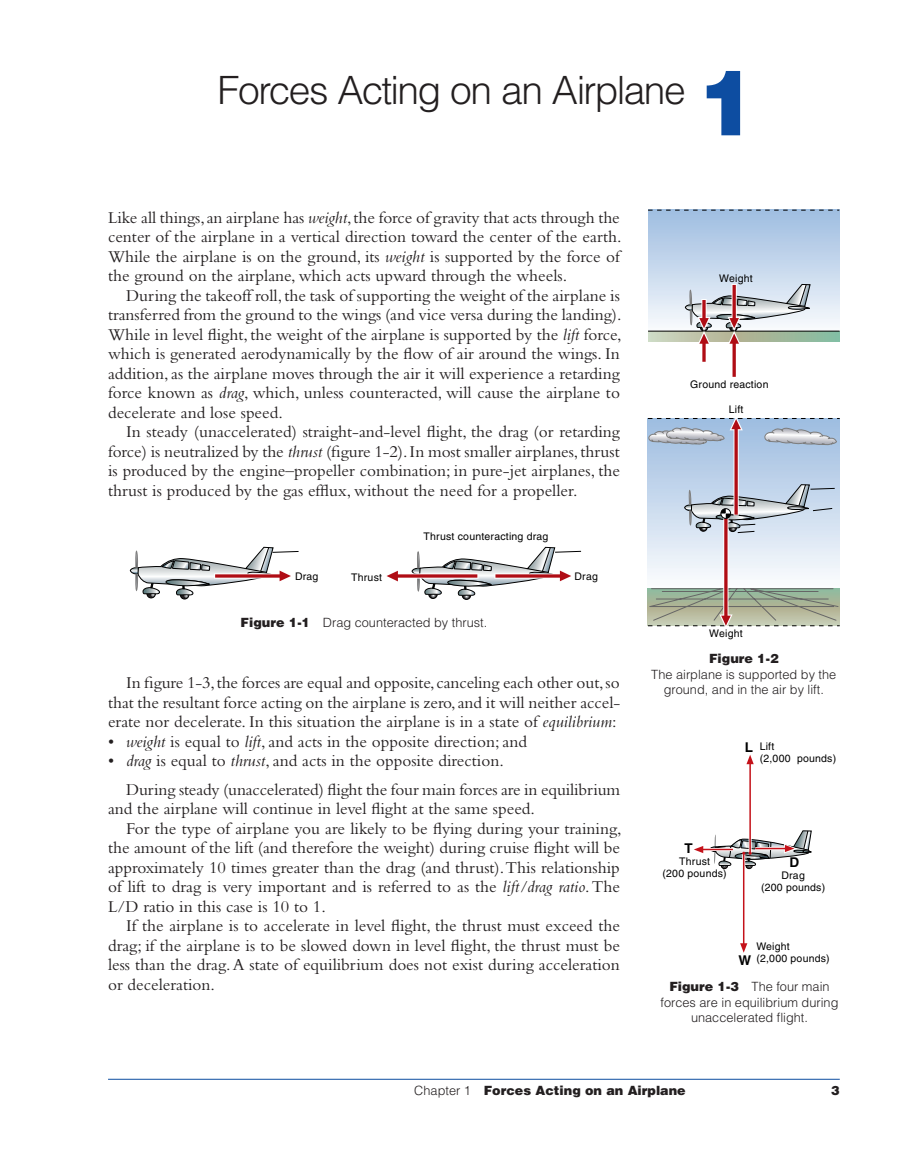
<style>
.page{position:relative;width:905px;height:1161px;background:#fff}
.page>*{position:absolute;margin:0;border:0;box-sizing:border-box;transform-origin:0 0}
.t1{font:900 90px "Helvetica";color:#0d4da1}
.t2{font:300 39px "Helvetica";letter-spacing:-.045em;color:#231f20}
.t3{font:17.25px/19.5px "Bembo";color:#231f20;text-align:justify}
.t4{font:700 13.5px "Helvetica";color:#000}
.t5{font:300 12.75px/15.3px "Helvetica";color:#231f20;text-align:center}
.t6{font:900 12.75px "Helvetica";color:#231f20}
.t7{font:10.5px/12px "Helvetica";letter-spacing:.02em;color:#000;text-align:center}
.s1{font-style:italic}
.s2{font-weight:900}
.s3{font-weight:300}
</style>
<div class="page">
<hr style="left:108px;top:1079px;width:731px;height:1px;background:#0d4da1">
<svg style="left:130px;top:546px;width:451px;height:54px"></svg>
<hr style="left:743px;top:854px;width:1px;height:91px;background:#c4121a">
<svg style="left:740px;top:942px;width:8px;height:11px"></svg>
<hr style="left:749px;top:763px;width:1px;height:90px;background:#c4121a">
<svg style="left:746px;top:755px;width:8px;height:10px"></svg>
<svg style="left:694px;top:830px;width:118px;height:48px"></svg>
<div style="left:648px;top:210px;width:191px;height:121px;background:linear-gradient(to bottom,#9dbce0,#f8fafc)"></div>
<svg style="left:648px;top:332px;width:191px;height:10px"></svg>
<svg style="left:648px;top:210px;width:191px;height:1px"></svg>
<hr style="left:648px;top:331px;width:191px;height:1px;background:#000">
<svg style="left:735px;top:345px;width:1px;height:32px"></svg>
<hr style="left:732px;top:342px;width:3px;height:35px;background:#b00d15">
<svg style="left:705px;top:345px;width:1px;height:17px"></svg>
<hr style="left:702px;top:342px;width:3px;height:20px;background:#b00d15">
<svg style="left:684px;top:263px;width:126px;height:82px"></svg>
<svg style="left:648px;top:445px;width:191px;height:130px;background:#d2e0f0"></svg>
<svg style="left:723px;top:543px;width:5px;height:45px"></svg>
<hr style="left:724px;top:518px;width:3px;height:100px;background:#b00d15">
<svg style="left:648px;top:588px;width:191px;height:39px;background:#a5ac96"></svg>
<svg style="left:733px;top:445px;width:5px;height:17px"></svg>
<hr style="left:734px;top:427px;width:3px;height:88px;background:#b00d15">
<svg style="left:648px;top:418px;width:191px;height:27px;background:#a9b9ce"></svg>
<svg style="left:684px;top:462px;width:151px;height:81px;background:#bec8d8"></svg>
<h2 class="t2" style="left:218px;top:66px;width:469px">Forces Acting on an Airplane</h2>
<h1 class="t1" style="left:698px;top:44px;width:62px">1</h1>
<p class="t3" style="left:108px;top:207px;width:515px">Like all things, an airplane has <span class="s1">weight</span>, the force of gravity that acts through the center of the airplane in a vertical direction toward the center of the earth.<br>While the airplane is on the ground, its <span class="s1">weight</span> is supported by the force of the ground on the airplane, which acts upward through the wheels.</p>
<p class="t3" style="left:108px;top:285px;width:515px;text-indent:18px">During the takeoff roll, the task of supporting the weight of the airplane is transferred from the ground to the wings (and vice versa during the landing).<br>While in level flight, the weight of the airplane is supported by the <span class="s1">lift</span> force, which is generated aerodynamically by the flow of air around the wings. In addition, as the airplane moves through the air it will experience a retarding force known as <span class="s1">drag</span>, which, unless counteracted, will cause the airplane to decelerate and lose speed.</p>
<p class="t3" style="left:108px;top:422px;width:513px;text-indent:18px">In steady (unaccelerated) straight-and-level flight, the drag (or retarding force) is neutralized by the <span class="s1">thrust</span> (figure 1-2). In most smaller airplanes, thrust is produced by the engine–propeller combination; in pure-jet airplanes, the thrust is produced by the gas efflux, without the need for a propeller.</p>
<p class="t7" style="left:423px;top:530px;width:126px">Thrust counteracting drag</p>
<p class="t7" style="left:295px;top:570px;width:25px">Drag</p>
<p class="t7" style="left:351px;top:571px;width:32px">Thrust</p>
<p class="t7" style="left:574px;top:571px;width:25px">Drag</p>
<p class="t5" style="left:241px;top:614px;width:245px"><span class="s2">Figure 1-1</span> Drag counteracted by thrust.</p>
<p class="t3" style="left:108px;top:673px;width:513px;text-indent:18px">In figure 1-3, the forces are equal and opposite, canceling each other out, so that the resultant force acting on the airplane is zero, and it will neither accel&shy;erate nor decelerate. In this situation the airplane is in a state of <span class="s1">equilibrium</span>:</p>
<p class="t3" style="left:108px;top:731px;width:420px">• <span class="s1">weight</span> is equal to <span class="s1">lift</span>, and acts in the opposite direction; and</p>
<p class="t3" style="left:126px;top:746px;width:495px;line-height:28.5px;text-indent:-18px">• <span class="s1">drag</span> is equal to <span class="s1">thrust</span>, and acts in the opposite direction.<br>During steady (unaccelerated) flight the four main forces are in equilibrium</p>
<p class="t3" style="left:108px;top:799px;width:428px">and the airplane will continue in level flight at the same speed.</p>
<p class="t3" style="left:126px;top:818px;width:497px">For the type of airplane you are likely to be flying during your training,</p>
<p class="t3" style="left:108px;top:838px;width:513px">the amount of the lift (and therefore the weight) during cruise flight will be</p>
<p class="t3" style="left:108px;top:857px;width:513px">approximately 10 times greater than the drag (and thrust). This relationship</p>
<p class="t3" style="left:108px;top:877px;width:513px">of lift to drag is very important and is referred to as the <span class="s1">lift/drag ratio</span>. The</p>
<p class="t3" style="left:108px;top:896px;width:219px">L/D ratio in this case is 10 to 1.</p>
<p class="t3" style="left:126px;top:916px;width:495px">If the airplane is to accelerate in level flight, the thrust must exceed the</p>
<p class="t3" style="left:108px;top:935px;width:513px">drag; if the airplane is to be slowed down in level flight, the thrust must be</p>
<p class="t3" style="left:108px;top:955px;width:513px">less than the drag. A state of equilibrium does not exist during acceleration</p>
<p class="t3" style="left:108px;top:974px;width:108px">or deceleration.</p>
<p class="t7" style="left:719px;top:272px;width:35px">Weight</p>
<p class="t7" style="left:690px;top:378px;width:80px">Ground reaction</p>
<p class="t7" style="left:729px;top:403px;width:16px">Lift</p>
<p class="t7" style="left:709px;top:627px;width:35px">Weight</p>
<p class="t6" style="left:709px;top:650px;width:71px">Figure 1-2</p>
<p class="t5" style="left:651px;top:666px;width:186px">The airplane is supported by the ground, and in the air by lift.</p>
<p class="t4" style="left:744px;top:739px;width:10px">L</p>
<p class="t7" style="left:759px;top:741px;width:78px;text-align:left">Lift<br>(2,000 pounds)</p>
<p class="t4" style="left:684px;top:840px;width:10px">T</p>
<p class="t7" style="left:662px;top:855px;width:66px">Thrust<br>(200 pounds)</p>
<p class="t4" style="left:789px;top:854px;width:11px">D</p>
<p class="t7" style="left:761px;top:870px;width:66px">Drag<br>(200 pounds)</p>
<p class="t7" style="left:756px;top:940px;width:75px;text-align:left">Weight<br>(2,000 pounds)</p>
<p class="t4" style="left:738px;top:952px;width:14px">W</p>
<p class="t5" style="left:660px;top:979px;width:179px"><span class="s2">Figure 1-3</span> The four main forces are in equilibrium during unaccelerated flight.</p>
<p class="t6" style="left:414px;top:1082px;width:273px"><span class="s3">Chapter 1</span> Forces Acting on an Airplane</p>
<p class="t6" style="left:831px;top:1082px;width:10px">3</p>
</div>
